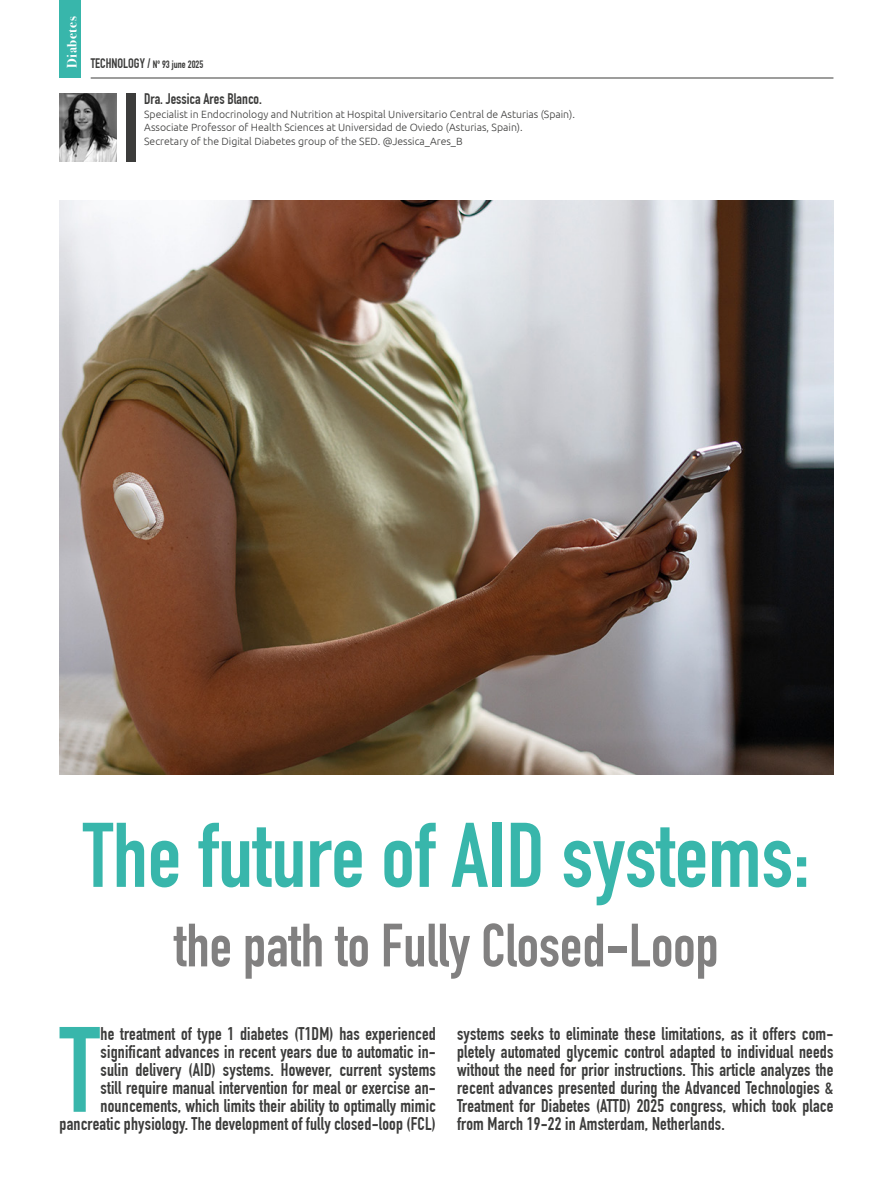
<style>
.page{position:relative;width:893px;height:1191px;background:#fff}
.page>*{position:absolute;margin:0;border:0;box-sizing:border-box;transform-origin:0 0}
.t1{font:119.1px "DIN Engschrift Std";color:#38b6ab}
.t2{font:90px "DIN Engschrift Std";color:#38b6ab}
.t3{font:60px "DIN Engschrift Std";color:#818080}
.t4{font:18px/18px "DIN Engschrift Std";letter-spacing:.01em;color:#3c3c3b;text-align:right}
.t5{font:15px "DIN Engschrift Std";color:#3c3c3b}
.t6{font:700 13.5px "Bodoni Svty Two ITCTT";letter-spacing:.04em;color:#fff}
.t7{font:300 10.5px/13.5px "Ubuntu";color:#3c3c3b}
.t8{font:10.5px "DIN Engschrift Std";color:#3c3c3b}
.s1{font-size:13.5px}
</style>
<div class="page">
<hr style="left:91px;top:78px;width:742px;height:1px;background:#3c3c3b">
<div style="left:60px;top:0;width:21px;height:78px;background:#38b6ab"></div>
<img style="left:60px;top:94px;width:57px;height:68px">
<div style="left:126px;top:94px;width:9px;height:68px;background:#3c3c3b"></div>
<img style="left:60px;top:200px;width:773px;height:574px">
<p class="t6" style="left:61px;top:68px;width:53px;rotate:-90deg">Diabetes</p>
<p class="t8" style="left:91px;top:58px;width:114px"><span class="s1">TECHNOLOGY /</span> Nº 93 june 2025</p>
<p class="t5" style="left:144px;top:90px;width:119px">Dra. Jessica Ares Blanco.</p>
<p class="t7" style="left:144px;top:107px;width:432px">Specialist in Endocrinology and Nutrition at Hospital Universitario Central de Asturias (Spain).<br>Associate Professor of Health Sciences at Universidad de Oviedo (Asturias, Spain).<br>Secretary of the Digital Diabetes group of the SED. @Jessica_Ares_B</p>
<h2 class="t2" style="left:83px;top:802px;width:728px">The future of AID systems:</h2>
<h3 class="t3" style="left:174px;top:910px;width:546px">the path to Fully Closed-Loop</h3>
<p class="t4" style="left:60px;top:1024px;width:378px">he treatment of type 1 diabetes (T1DM) has experienced significant advances in recent years due to automatic in-<br>sulin delivery (AID) systems. However, current systems<br>still require manual intervention for meal or exercise an&shy;nouncements, which limits their ability to optimally mimic pancreatic physiology. The development of fully closed-loop (FCL)</p>
<p class="t4" style="left:457px;top:1024px;width:378px;text-align:justify">systems seeks to eliminate these limitations, as it offers com&shy;pletely automated glycemic control adapted to individual needs without the need for prior instructions. This article analyzes the recent advances presented during the Advanced Technologies &amp; Treatment for Diabetes (ATTD) 2025 congress, which took place from March 19-22 in Amsterdam, Netherlands.</p>
<h1 class="t1" style="left:60px;top:1000px;width:41px">T</h1>
</div>
